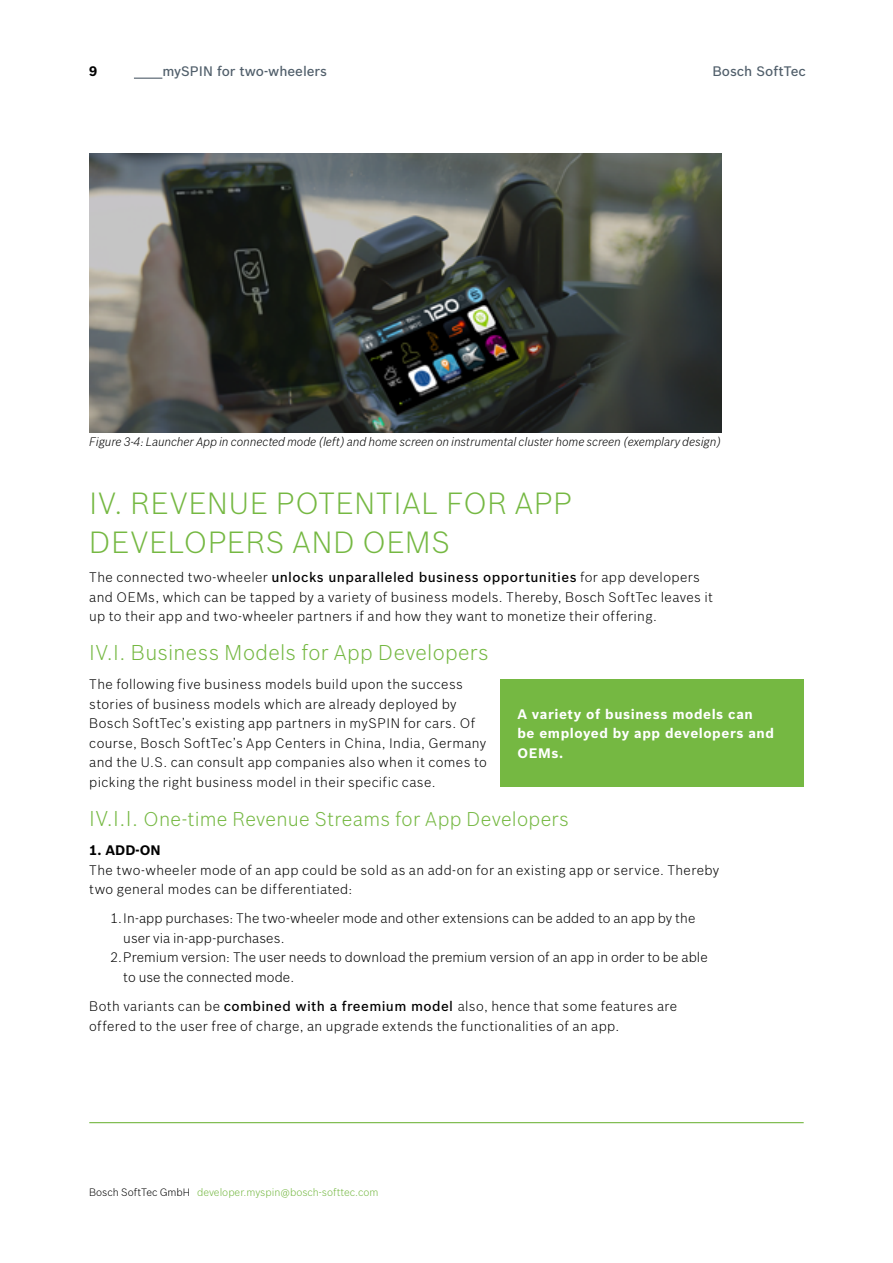
<style>
.page{position:relative;width:893px;height:1263px;background:#fff}
.page>*{position:absolute;margin:0;border:0;box-sizing:border-box;transform-origin:0 0}
.Copy_Linksbündig{font:300 30px/39px "Bosch Sans";letter-spacing:.025em;color:#75b842}
.Titel_index{font:300 21px "Bosch Sans";letter-spacing:.015em;color:#75b842}
.Titel_index_kleiner{font:300 19.5px "Bosch Sans";letter-spacing:.015em;color:#75b842}
.Copy_Linksbündig-2{font:300 13.5px/19.5px "Bosch Sans";letter-spacing:.025em;color:#000}
.Copy_Linksbündig-3{font:300 13.5px/19.5px "Bosch Sans";letter-spacing:.005em;color:#000}
.Copy_Bold{font:700 13.5px/19.5px "Bosch Sans";letter-spacing:.045em;color:#fff}
.t1{font:500 13.5px "Bosch Sans";color:#515f6b}
.Copy_Headline{font:700 13.5px "Bosch Sans";color:#000}
.BU{font:italic 300 12px "Bosch Sans";letter-spacing:-.01em;color:#000}
.t2{font:300 10.5px "Bosch Sans";color:#75b842}
.s1{font-weight:500}
.s2{font-size:21px}
.s3{color:#000}
</style>
<div class="page">
<hr style="left:89px;top:1122px;width:715px;height:1px;background:#75b842">
<div style="left:500px;top:679px;width:304px;height:108px;background:#75b842"></div>
<img style="left:89px;top:153px;width:632px;height:279px">
<svg style="left:134px;top:78px;width:28px;height:1px"></svg>
<p class="Copy_Headline" style="left:89px;top:61px;width:10px">9</p>
<p class="t1" style="left:162px;top:61px;width:166px">mySPIN for two-wheelers</p>
<p class="t1" style="left:712px;top:61px;width:95px">Bosch SoftTec</p>
<p class="BU" style="left:89px;top:433px;width:633px">Figure 3-4: Launcher App in connected mode (left) and home screen on instrumental cluster home screen (exemplary design)</p>
<p class="Copy_Linksbündig" style="left:89px;top:482px;width:484px">IV. REVENUE POTENTIAL FOR APP<br>DEVELOPERS AND OEMS</p>
<p class="Copy_Linksbündig-2" style="left:89px;top:567px;width:625px">The connected two-wheeler <span class="s1">unlocks unparalleled business opportunities</span> for app developers and OEMs, which can be tapped by a variety of business models. Thereby, Bosch SoftTec leaves it up to their app and two-wheeler partners if and how they want to monetize their offering.</p>
<p class="Titel_index" style="left:89px;top:638px;width:401px">IV.I. Business Models for App Developers</p>
<p class="Copy_Linksbündig-2" style="left:89px;top:674px;width:399px">The following five business models build upon the success stories of business models which are already deployed by Bosch SoftTec’s existing app partners in mySPIN for cars. Of course, Bosch SoftTec’s App Centers in China, India, Germany and the U.S. can consult app companies also when it comes to picking the right business model in their specific case.</p>
<p class="Titel_index_kleiner" style="left:89px;top:805px;width:481px"><span class="s2">IV.I.I.</span> One-time Revenue Streams for App Developers</p>
<p class="Copy_Headline" style="left:89px;top:840px;width:73px">1. ADD-ON</p>
<p class="Copy_Linksbündig-2" style="left:89px;top:859px;width:631px">The two-wheeler mode of an app could be sold as an add-on for an existing app or service. Thereby two general modes can be differentiated:</p>
<p class="Copy_Linksbündig-2" style="left:123px;top:908px;width:573px;text-indent:-13px">1.In-app purchases: The two-wheeler mode and other extensions can be added to an app by the user via in-app-purchases.</p>
<p class="Copy_Linksbündig-3" style="left:123px;top:947px;width:586px;text-indent:-13px">2.Premium version: The user needs to download the premium version of an app in order to be able to use the connected mode.</p>
<p class="Copy_Linksbündig-2" style="left:89px;top:996px;width:589px">Both variants can be <span class="s1">combined with a freemium model</span> also, hence that some features are offered to the user free of charge, an upgrade extends the functionalities of an app.</p>
<p class="Copy_Bold" style="left:517px;top:703px;width:258px">A variety of business models can<br>be employed by app developers and<br>OEMs.</p>
<p class="t2" style="left:89px;top:1185px;width:291px"><span class="s3">Bosch SoftTec GmbH</span> developer.myspin@bosch-softtec.com</p>
</div>
